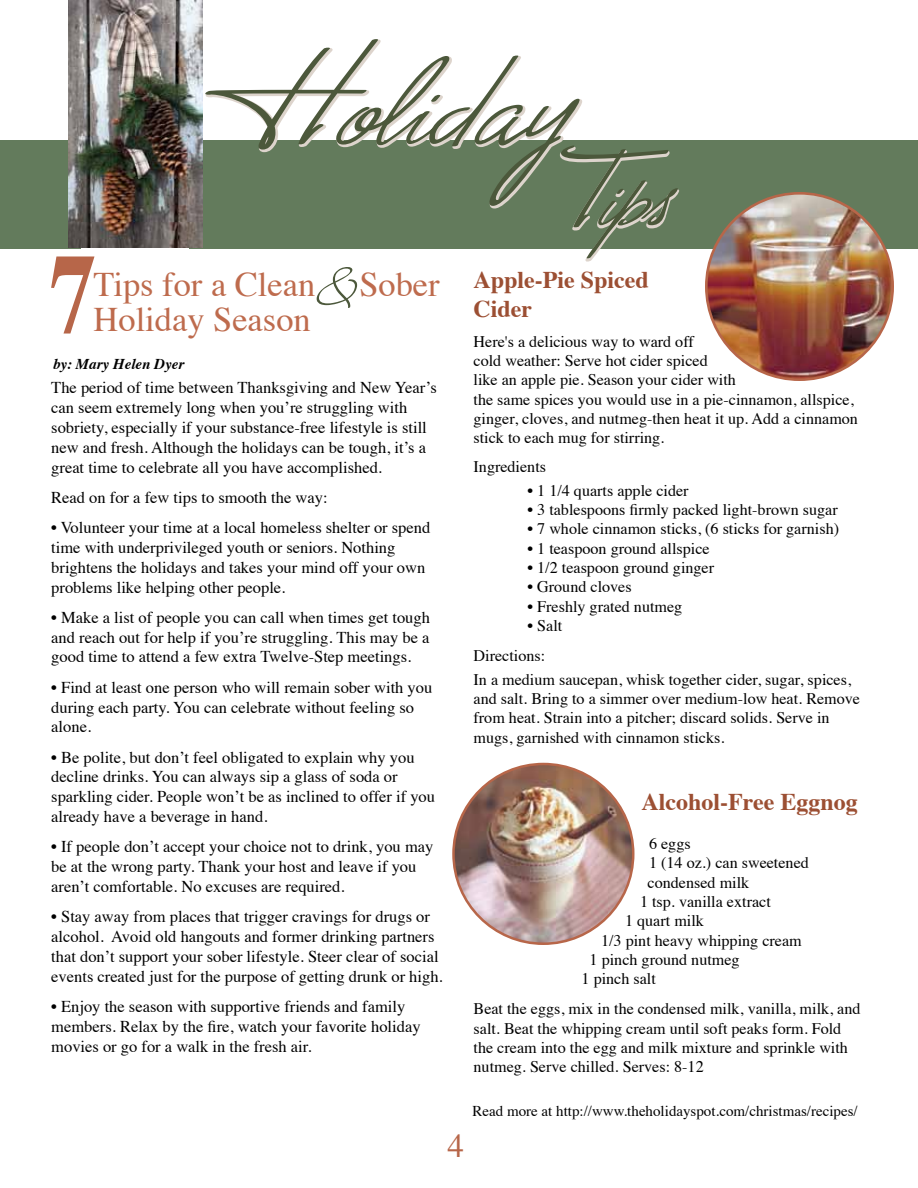
<style>
.page{position:relative;width:918px;height:1188px;background:#fff}
.page>*{position:absolute;margin:0;border:0;box-sizing:border-box;transform-origin:0 0}
.t1{font:34.5px "Times";color:#be6b4d}
.t2{font:33px "Times";color:#b76649}
.t3{font:700 24px/28.8px "Times";color:#9c4f33}
.t4{font:16.5px/19.8px "Times";color:#000}
.t5{font:16.2px/19.4px "Times";color:#000}
.t6{font:15px "Times";color:#000}
.t7{font:italic 700 15px "Times";color:#000}
</style>
<div class="page">
<div style="left:189px;top:140px;width:729px;height:108px;background:#637b5c"></div>
<div style="left:0;top:140px;width:81px;height:108px;background:#637b5c"></div>
<img style="left:68px;top:0;width:134px;height:248px">
<svg style="left:317px;top:267px;width:40px;height:41px"></svg>
<svg style="left:51px;top:256px;width:43px;height:78px"></svg>
<img style="left:706px;top:193px;width:187px;height:187px;border-radius:93px">
<img style="left:454px;top:764px;width:179px;height:180px;border-radius:90px">
<svg style="left:559px;top:149px;width:119px;height:113px"></svg>
<svg style="left:490px;top:99px;width:93px;height:111px"></svg>
<svg style="left:205px;top:39px;width:375px;height:167px"></svg>
<h1 class="t1" style="left:94px;top:252px;width:223px">Tips for a Clean</h1>
<h1 class="t1" style="left:359px;top:252px;width:82px">Sober</h1>
<h1 class="t1" style="left:94px;top:287px;width:219px">Holiday Season</h1>
<p class="t7" style="left:53px;top:350px;width:133px">by: Mary Helen Dyer</p>
<p class="t4" style="left:51px;top:377px;width:387px">The period of time between Thanksgiving and New Year’s can seem extremely long when you’re struggling with sobriety, especially if your substance-free lifestyle is still new and fresh. Although the holidays can be tough, it’s a great time to celebrate all you have accomplished.</p>
<p class="t4" style="left:51px;top:486px;width:278px">Read on for a few tips to smooth the way:</p>
<p class="t4" style="left:51px;top:516px;width:381px">• Volunteer your time at a local homeless shelter or spend time with underprivileged youth or seniors. Nothing brightens the holidays and takes your mind off your own problems like helping other people.</p>
<p class="t4" style="left:51px;top:606px;width:380px;text-align:justify">• Make a list of people you can call when times get tough and reach out for help if you’re struggling. This may be a good time to attend a few extra Twelve-Step meetings.</p>
<p class="t4" style="left:51px;top:676px;width:383px">• Find at least one person who will remain sober with you during each party. You can celebrate without feeling so alone.</p>
<p class="t4" style="left:51px;top:746px;width:385px">• Be polite, but don’t feel obligated to explain why you decline drinks. You can always sip a glass of soda or sparkling cider. People won’t be as inclined to offer if you already have a beverage in hand.</p>
<p class="t4" style="left:51px;top:835px;width:384px">• If people don’t accept your choice not to drink, you may be at the wrong party. Thank your host and leave if you aren’t comfortable. No excuses are required.</p>
<p class="t4" style="left:51px;top:905px;width:393px">• Stay away from places that trigger cravings for drugs or alcohol. Avoid old hangouts and former drinking partners that don’t support your sober lifestyle. Steer clear of social events created just for the purpose of getting drunk or high.</p>
<p class="t4" style="left:51px;top:995px;width:371px">• Enjoy the season with supportive friends and family members. Relax by the fire, watch your favorite holiday movies or go for a walk in the fresh air.</p>
<h2 class="t2" style="left:448px;top:1115px;width:18px">4</h2>
<h3 class="t3" style="left:474px;top:263px;width:177px">Apple-Pie Spiced<br>Cider</h3>
<p class="t5" style="left:474px;top:330px;width:386px">Here's a delicious way to ward off<br>cold weather: Serve hot cider spiced<br>like an apple pie. Season your cider with<br>the same spices you would use in a pie-cinnamon, allspice, ginger, cloves, and nutmeg-then heat it up. Add a cinnamon stick to each mug for stirring.</p>
<p class="t5" style="left:474px;top:455px;width:74px">Ingredients</p>
<p class="t5" style="left:528px;top:479px;width:163px">• 1 1/4 quarts apple cider</p>
<p class="t5" style="left:528px;top:498px;width:312px">• 3 tablespoons firmly packed light-brown sugar</p>
<p class="t5" style="left:528px;top:518px;width:313px">• 7 whole cinnamon sticks, (6 sticks for garnish)</p>
<p class="t5" style="left:528px;top:537px;width:184px">• 1 teaspoon ground allspice</p>
<p class="t5" style="left:528px;top:556px;width:188px">• 1/2 teaspoon ground ginger</p>
<p class="t5" style="left:528px;top:576px;width:106px">• Ground cloves</p>
<p class="t5" style="left:528px;top:595px;width:156px">• Freshly grated nutmeg</p>
<p class="t5" style="left:474px;top:609px;width:90px;line-height:29.8px;text-indent:54px">• Salt<br>Directions:</p>
<p class="t5" style="left:474px;top:668px;width:388px">In a medium saucepan, whisk together cider, sugar, spices, and salt. Bring to a simmer over medium-low heat. Remove from heat. Strain into a pitcher; discard solids. Serve in mugs, garnished with cinnamon sticks.</p>
<h3 class="t3" style="left:642px;top:785px;width:218px">Alcohol-Free Eggnog</h3>
<p class="t5" style="left:649px;top:832px;width:43px">6 eggs</p>
<p class="t5" style="left:649px;top:852px;width:161px">1 (14 oz.) can sweetened</p>
<p class="t5" style="left:648px;top:871px;width:103px">condensed milk</p>
<p class="t5" style="left:640px;top:891px;width:132px">1 tsp. vanilla extract</p>
<p class="t5" style="left:625px;top:910px;width:80px">1 quart milk</p>
<p class="t5" style="left:601px;top:929px;width:202px">1/3 pint heavy whipping cream</p>
<p class="t5" style="left:590px;top:949px;width:152px">1 pinch ground nutmeg</p>
<p class="t5" style="left:582px;top:968px;width:76px">1 pinch salt</p>
<p class="t5" style="left:474px;top:998px;width:388px">Beat the eggs, mix in the condensed milk, vanilla, milk, and salt. Beat the whipping cream until soft peaks form. Fold the cream into the egg and milk mixture and sprinkle with nutmeg. Serve chilled. Serves: 8-12</p>
<p class="t6" style="left:472px;top:1097px;width:387px">Read more at http://www.theholidayspot.com/christmas/recipes/</p>
</div>
